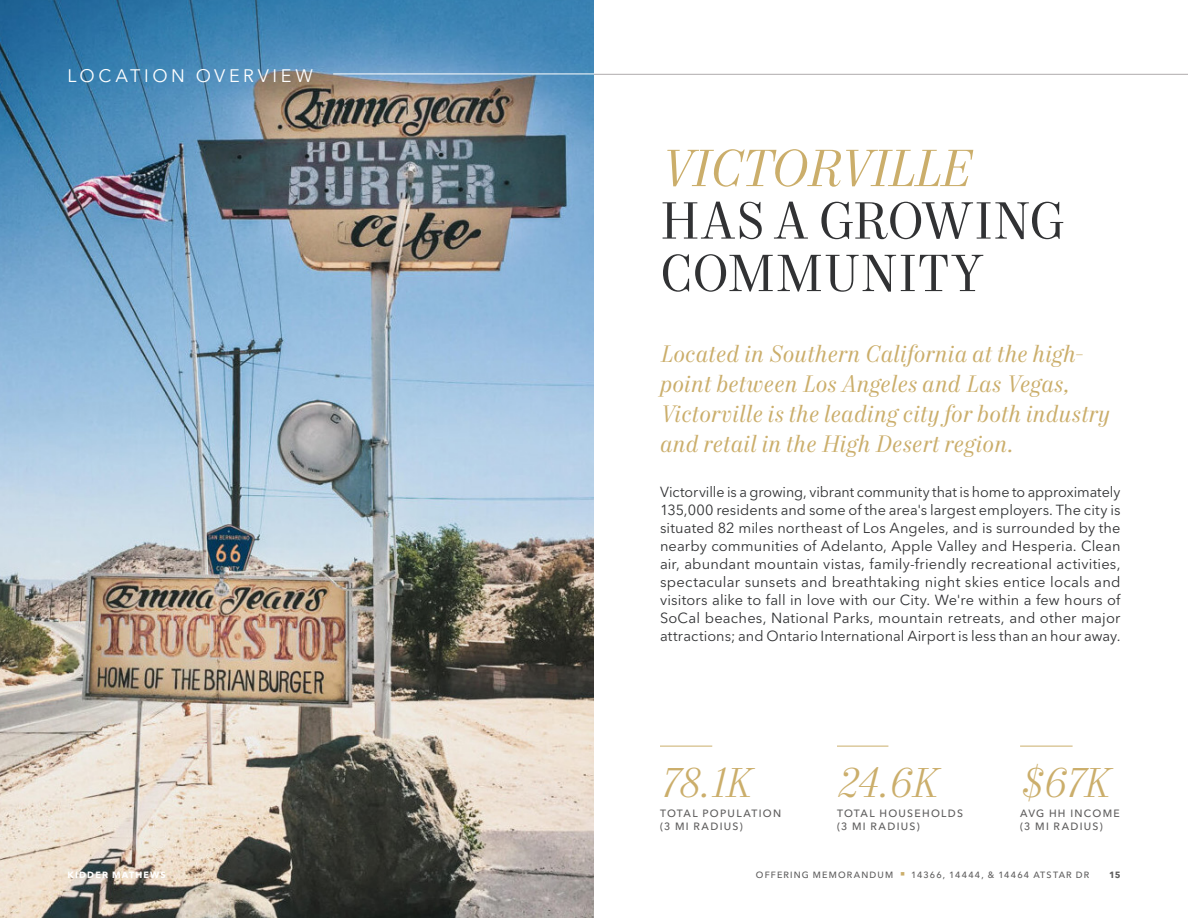
<style>
.page{position:relative;width:1188px;height:918px;background:#fff}
.page>*{position:absolute;margin:0;border:0;box-sizing:border-box;transform-origin:0 0}
.Headline_-_Level_1_-_Charcoal_2023{font:52.5px/52.5px "Mort Modern 08";letter-spacing:.005em;color:#313234}
.Stat_Italic_-_Gold_2023{font:italic 300 42px "Mort Modern 07";letter-spacing:-.015em;color:#cbae6b}
.Callout_Text_-_Italics_-_Gold_2023{font:italic 24px/30px "Mort Modern 08";letter-spacing:.01em;color:#cbae6b}
.Section_Identifier_-_Sterling_2023{font:18px "Avenir Next LT Pro";letter-spacing:.2em;color:#fff}
.Body_Copy_-_Charcoal_2023{font:14.55px/18px "Avenir Next LT Pro";letter-spacing:.005em;color:#313234;text-align:justify}
.Stat_Label_-_Ash_2023{font:500 10.5px/13.5px "Avenir Next LT Pro";letter-spacing:.125em;color:#5e5d5d}
.t1{font:500 9px "Avenir Next LT Pro";letter-spacing:.13em;color:#5e5d5d}
.t2{font:700 9px "Avenir Next LT Pro";letter-spacing:.13em;color:#fff}
.t3{font:700 9px "Avenir Next LT Pro";color:#5e5d5d}
.s1{font-style:italic;color:#cbae6b}
.s2{color:#cbae6b}
</style>
<div class="page">
<img style="left:0;top:0;width:594px;height:918px">
<hr style="left:1020px;top:746px;width:53px;height:1px;background:#cbae6b">
<hr style="left:660px;top:746px;width:52px;height:1px;background:#cbae6b">
<hr style="left:837px;top:746px;width:51px;height:1px;background:#cbae6b">
<hr style="left:594px;top:74px;width:594px;height:1px;background:#afabac">
<hr style="left:333px;top:74px;width:261px;height:1px;background:#fff">
<p class="Section_Identifier_-_Sterling_2023" style="left:68px;top:65px;width:247px">LOCATION OVERVIEW</p>
<p class="Headline_-_Level_1_-_Charcoal_2023" style="left:660px;top:145px;width:406px"><span class="s1">VICTORVILLE<br></span>HAS A GROWING<br>COMMUNITY</p>
<p class="Callout_Text_-_Italics_-_Gold_2023" style="left:660px;top:340px;width:452px">Located in Southern California at the high&shy;point between Los Angeles and Las Vegas, Victorville is the leading city for both industry and retail in the High Desert region.</p>
<p class="Body_Copy_-_Charcoal_2023" style="left:660px;top:483px;width:462px">Victorville is a growing, vibrant community that is home to approximately 135,000 residents and some of the area's largest employers. The city is situated 82 miles northeast of Los Angeles, and is surrounded by the nearby communities of Adelanto, Apple Valley and Hesperia. Clean air, abundant mountain vistas, family-friendly recreational activities, spectacular sunsets and breathtaking night skies entice locals and visitors alike to fall in love with our City. We're within a few hours of SoCal beaches, National Parks, mountain retreats, and other major attractions; and Ontario International Airport is less than an hour away.</p>
<p class="Stat_Italic_-_Gold_2023" style="left:660px;top:757px;width:93px">78.1K</p>
<p class="Stat_Label_-_Ash_2023" style="left:660px;top:806px;width:123px">TOTAL POPULATION (3 MI RADIUS)</p>
<p class="Stat_Italic_-_Gold_2023" style="left:837px;top:757px;width:102px">24.6K</p>
<p class="Stat_Label_-_Ash_2023" style="left:837px;top:806px;width:127px">TOTAL HOUSEHOLDS (3 MI RADIUS)</p>
<p class="Stat_Italic_-_Gold_2023" style="left:1020px;top:757px;width:91px">$67K</p>
<p class="Stat_Label_-_Ash_2023" style="left:1020px;top:806px;width:101px">AVG HH INCOME (3 MI RADIUS)</p>
<p class="t2" style="left:68px;top:869px;width:100px">KIDDER MATHEWS</p>
<p class="t1" style="left:756px;top:869px;width:335px">OFFERING MEMORANDUM <span class="s2">■</span> 14366, 14444, &amp; 14464 ATSTAR DR</p>
<p class="t3" style="left:1109px;top:869px;width:13px">15</p>
</div>
